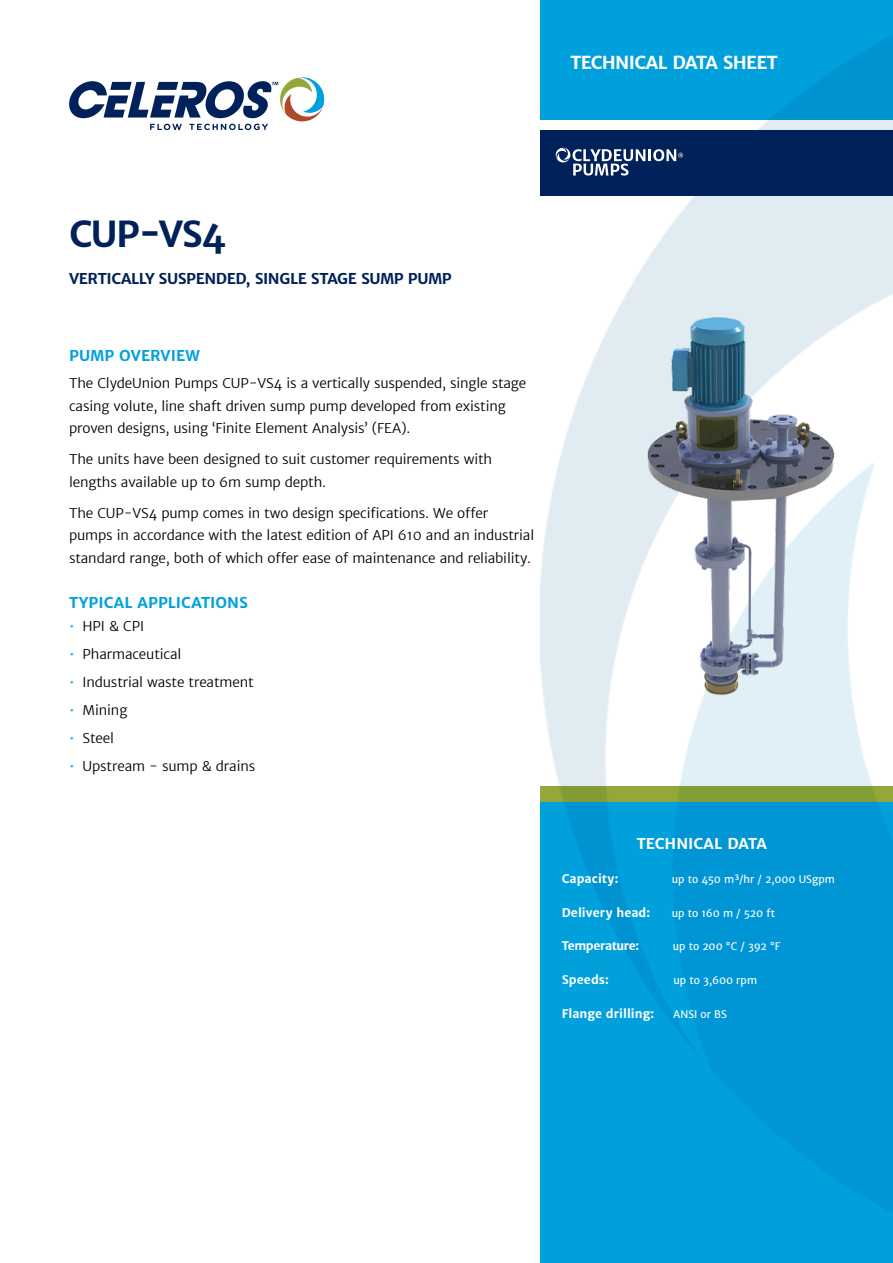
<style>
.page{position:relative;width:893px;height:1263px;background:#fff}
.page>*{position:absolute;margin:0;border:0;box-sizing:border-box;transform-origin:0 0}
.Heading{font:700 36px "Merriweather Sans";letter-spacing:-.04em;color:#002159}
.Heading-2{font:700 18px "Merriweather Sans";letter-spacing:-.04em;color:#fff}
.Heading-3{font:700 15px "Merriweather Sans";letter-spacing:-.025em;color:#002159}
.Sub_Heading{font:700 15px "Merriweather Sans";color:#00a0dd}
.Pull_out{font:700 15px "Merriweather Sans";color:#fff}
.Bullet_list__green_b{font:300 13.5px/22.5px "Merriweather Sans";letter-spacing:-.01em;color:#000}
.Pull_out-2{font:700 12px "Merriweather Sans";letter-spacing:.005em;color:#fff}
.Pull_out-3{font:700 12px "Merriweather Sans";letter-spacing:-.035em;color:#fff}
.Pull_out-4{font:10.5px "Merriweather Sans";color:#fff}
.s1{color:#00a0dd}
</style>
<div class="page">
<svg style="left:69px;top:77px;width:256px;height:53px"></svg>
<img style="left:540px;top:120px;width:353px;height:1143px">
<div style="left:540px;top:130px;width:353px;height:66px;background:#002159"></div>
<svg style="left:555px;top:147px;width:128px;height:29px"></svg>
<div style="left:540px;top:0;width:353px;height:120px;background:#00a0dd"></div>
<img style="left:632px;top:308px;width:212px;height:400px">
<p class="Heading-2" style="left:571px;top:50px;width:209px">TECHNICAL DATA SHEET</p>
<p class="Heading" style="left:69px;top:210px;width:158px">CUP-VS4</p>
<p class="Heading-3" style="left:69px;top:269px;width:384px">VERTICALLY SUSPENDED, SINGLE STAGE SUMP PUMP</p>
<p class="Sub_Heading" style="left:69px;top:346px;width:132px">PUMP OVERVIEW</p>
<p class="Bullet_list__green_b" style="left:69px;top:372px;width:459px">The ClydeUnion Pumps CUP-VS4 is a vertically suspended, single stage casing volute, line shaft driven sump pump developed from existing proven designs, using ‘Finite Element Analysis’ (FEA).</p>
<p class="Bullet_list__green_b" style="left:69px;top:448px;width:425px">The units have been designed to suit customer requirements with lengths available up to 6m sump depth.</p>
<p class="Bullet_list__green_b" style="left:69px;top:501px;width:467px">The CUP-VS4 pump comes in two design specifications. We offer pumps in accordance with the latest edition of API 610 and an industrial standard range, both of which offer ease of maintenance and reliability.</p>
<p class="Sub_Heading" style="left:69px;top:592px;width:180px">TYPICAL APPLICATIONS</p>
<p class="Bullet_list__green_b" style="left:69px;top:615px;width:77px"><span class="s1">•</span> HPI &amp; CPI</p>
<p class="Bullet_list__green_b" style="left:69px;top:643px;width:114px"><span class="s1">•</span> Pharmaceutical</p>
<p class="Bullet_list__green_b" style="left:69px;top:671px;width:186px"><span class="s1">•</span> Industrial waste treatment</p>
<p class="Bullet_list__green_b" style="left:69px;top:699px;width:60px"><span class="s1">•</span> Mining</p>
<p class="Bullet_list__green_b" style="left:69px;top:727px;width:46px"><span class="s1">•</span> Steel</p>
<p class="Bullet_list__green_b" style="left:69px;top:755px;width:188px"><span class="s1">•</span> Upstream - sump &amp; drains</p>
<p class="Pull_out" style="left:637px;top:834px;width:132px">TECHNICAL DATA</p>
<p class="Pull_out-2" style="left:562px;top:871px;width:58px">Capacity:</p>
<p class="Pull_out-4" style="left:672px;top:872px;width:165px">up to 450 m³/hr / 2,000 USgpm</p>
<p class="Pull_out-2" style="left:562px;top:904px;width:90px">Delivery head:</p>
<p class="Pull_out-4" style="left:672px;top:906px;width:105px">up to 160 m / 520 ft</p>
<p class="Pull_out-3" style="left:562px;top:938px;width:79px">Temperature:</p>
<p class="Pull_out-4" style="left:673px;top:940px;width:109px">up to 200 °C / 392 °F</p>
<p class="Pull_out-2" style="left:562px;top:972px;width:49px">Speeds:</p>
<p class="Pull_out-4" style="left:673px;top:973px;width:85px">up to 3,600 rpm</p>
<p class="Pull_out-2" style="left:562px;top:1006px;width:94px">Flange drilling:</p>
<p class="Pull_out-4" style="left:673px;top:1007px;width:55px">ANSI or BS</p>
</div>
